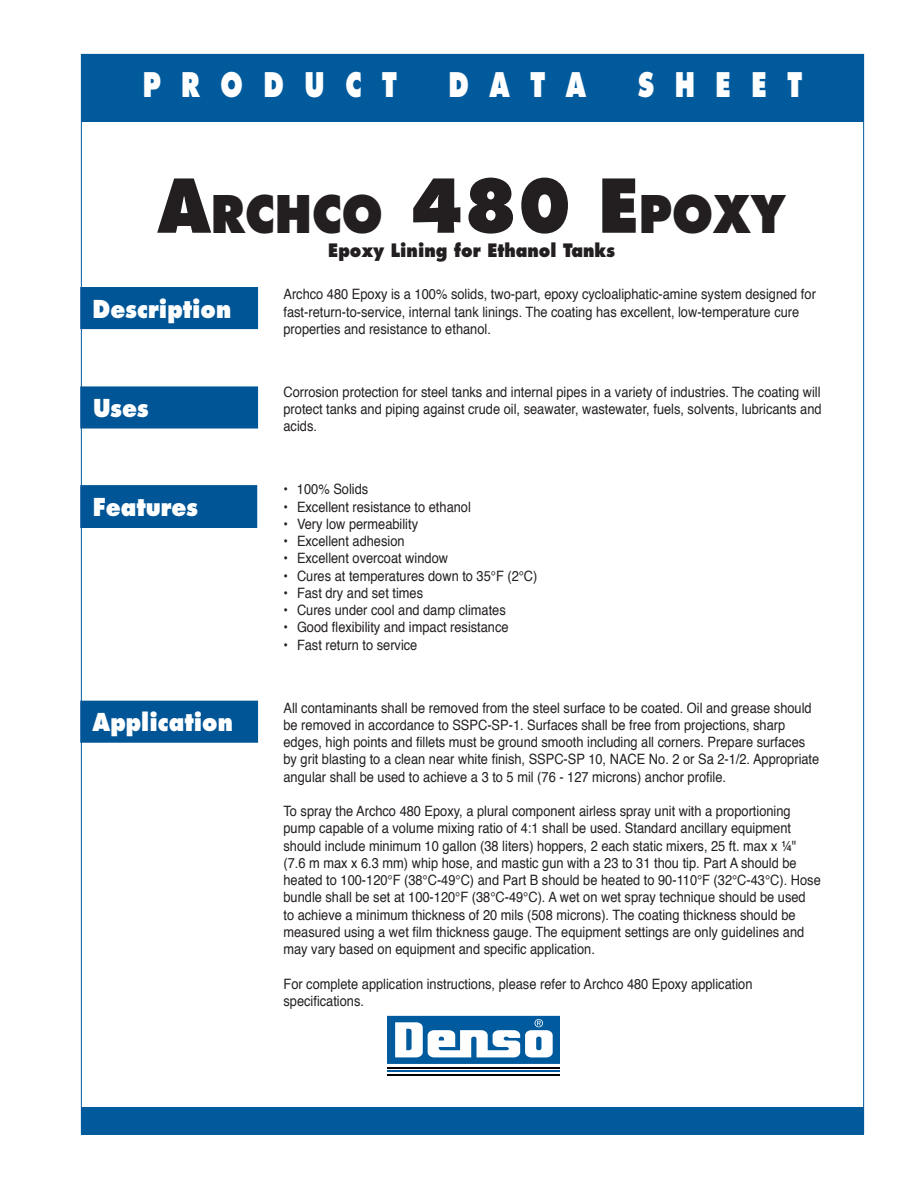
<style>
.page{position:relative;width:918px;height:1188px;background:#fff}
.page>*{position:absolute;margin:0;border:0;box-sizing:border-box;transform-origin:0 0}
.t1{font:800 50.4px "Futura";color:#231f20;scale:.9 1}
.t2{font:800 33px "Futura";color:#fff;scale:.75 1}
.t3{font:800 24px "Futura";color:#fff;scale:.9 1}
.t4{font:800 18px "Futura";color:#231f20;scale:.9 1}
.t5{font:14.25px/17.2px "Helvetica";color:#231f20;scale:.9 1}
.s1{font-size:72px}
</style>
<div class="page">
<div style="left:81px;top:54px;width:783px;height:68px;background:#005a9c"></div>
<div style="left:81px;top:1107px;width:783px;height:27px;background:#005a9c"></div>
<svg style="left:387px;top:1015px;width:173px;height:61px"></svg>
<hr style="left:387px;top:1067px;width:173px;height:2px;background:#000">
<hr style="left:387px;top:1071px;width:173px;height:1px;background:#005a9e">
<hr style="left:387px;top:1074px;width:173px;height:1px;background:#000">
<svg style="left:387px;top:1016px;width:173px;height:48px"></svg>
<div style="left:81px;top:288px;width:176px;height:40px;background:#005596"></div>
<div style="left:80px;top:287px;width:178px;height:42px;border:2px solid #005596"></div>
<div style="left:81px;top:387px;width:176px;height:41px;background:#005596"></div>
<div style="left:80px;top:386px;width:178px;height:43px;border:2px solid #005596"></div>
<div style="left:81px;top:486px;width:175px;height:41px;background:#005596"></div>
<div style="left:80px;top:485px;width:177px;height:43px;border:2px solid #005596"></div>
<div style="left:81px;top:701px;width:176px;height:41px;background:#005596"></div>
<div style="left:80px;top:701px;width:178px;height:42px;border:2px solid #005596"></div>
<h2 class="t2" style="left:143px;top:67px;width:341px">P R O D U C T</h2>
<h2 class="t2" style="left:448px;top:67px;width:185px">D A T A</h2>
<h2 class="t2" style="left:638px;top:67px;width:221px">S H E E T</h2>
<h1 class="t1" style="left:158px;top:186px;width:700px"><span class="s1">A</span>RCHCO <span class="s1">480 E</span>POXY</h1>
<p class="t4" style="left:328px;top:240px;width:320px">Epoxy Lining for Ethanol Tanks</p>
<h3 class="t3" style="left:93px;top:295px;width:156px">Description</h3>
<p class="t5" style="left:284px;top:287px;width:593px">Archco 480 Epoxy is a 100% solids, two-part, epoxy cycloaliphatic-amine system designed for fast-return-to-service, internal tank linings. The coating has excellent, low-temperature cure properties and resistance to ethanol.</p>
<h3 class="t3" style="left:93px;top:395px;width:63px">Uses</h3>
<h3 class="t3" style="left:93px;top:494px;width:119px">Features</h3>
<h3 class="t3" style="left:93px;top:709px;width:157px">Application</h3>
<p class="t5" style="left:284px;top:384px;width:599px;text-align:justify">Corrosion protection for steel tanks and internal pipes in a variety of industries. The coating will protect tanks and piping against crude oil, seawater, wastewater, fuels, solvents, lubricants and acids.</p>
<p class="t5" style="left:284px;top:482px;width:96px">• 100% Solids</p>
<p class="t5" style="left:284px;top:499px;width:210px">• Excellent resistance to ethanol</p>
<p class="t5" style="left:284px;top:516px;width:151px">• Very low permeability</p>
<p class="t5" style="left:284px;top:534px;width:136px">• Excellent adhesion</p>
<p class="t5" style="left:284px;top:551px;width:184px">• Excellent overcoat window</p>
<p class="t5" style="left:284px;top:568px;width:284px">• Cures at temperatures down to 35°F (2°C)</p>
<p class="t5" style="left:284px;top:585px;width:157px">• Fast dry and set times</p>
<p class="t5" style="left:284px;top:603px;width:249px">• Cures under cool and damp climates</p>
<p class="t5" style="left:284px;top:620px;width:252px">• Good flexibility and impact resistance</p>
<p class="t5" style="left:284px;top:637px;width:150px">• Fast return to service</p>
<p class="t5" style="left:283px;top:700px;width:597px">All contaminants shall be removed from the steel surface to be coated. Oil and grease should be removed in accordance to SSPC-SP-1. Surfaces shall be free from projections, sharp edges, high points and fillets must be ground smooth including all corners. Prepare surfaces by grit blasting to a clean near white finish, SSPC-SP 10, NACE No. 2 or Sa 2-1/2. Appropriate angular shall be used to achieve a 3 to 5 mil (76 - 127 microns) anchor profile.</p>
<p class="t5" style="left:283px;top:804px;width:599px">To spray the Archco 480 Epoxy, a plural component airless spray unit with a proportioning pump capable of a volume mixing ratio of 4:1 shall be used. Standard ancillary equipment should include minimum 10 gallon (38 liters) hoppers, 2 each static mixers, 25 ft. max x ¼" (7.6 m max x 6.3 mm) whip hose, and mastic gun with a 23 to 31 thou tip. Part A should be heated to 100-120°F (38°C-49°C) and Part B should be heated to 90-110°F (32°C-43°C). Hose bundle shall be set at 100-120°F (38°C-49°C). A wet on wet spray technique should be used<br>to achieve a minimum thickness of 20 mils (508 microns). The coating thickness should be measured using a wet film thickness gauge. The equipment settings are only guidelines and may vary based on equipment and specific application.</p>
<p class="t5" style="left:283px;top:976px;width:523px">For complete application instructions, please refer to Archco 480 Epoxy application specifications.</p>
</div>
